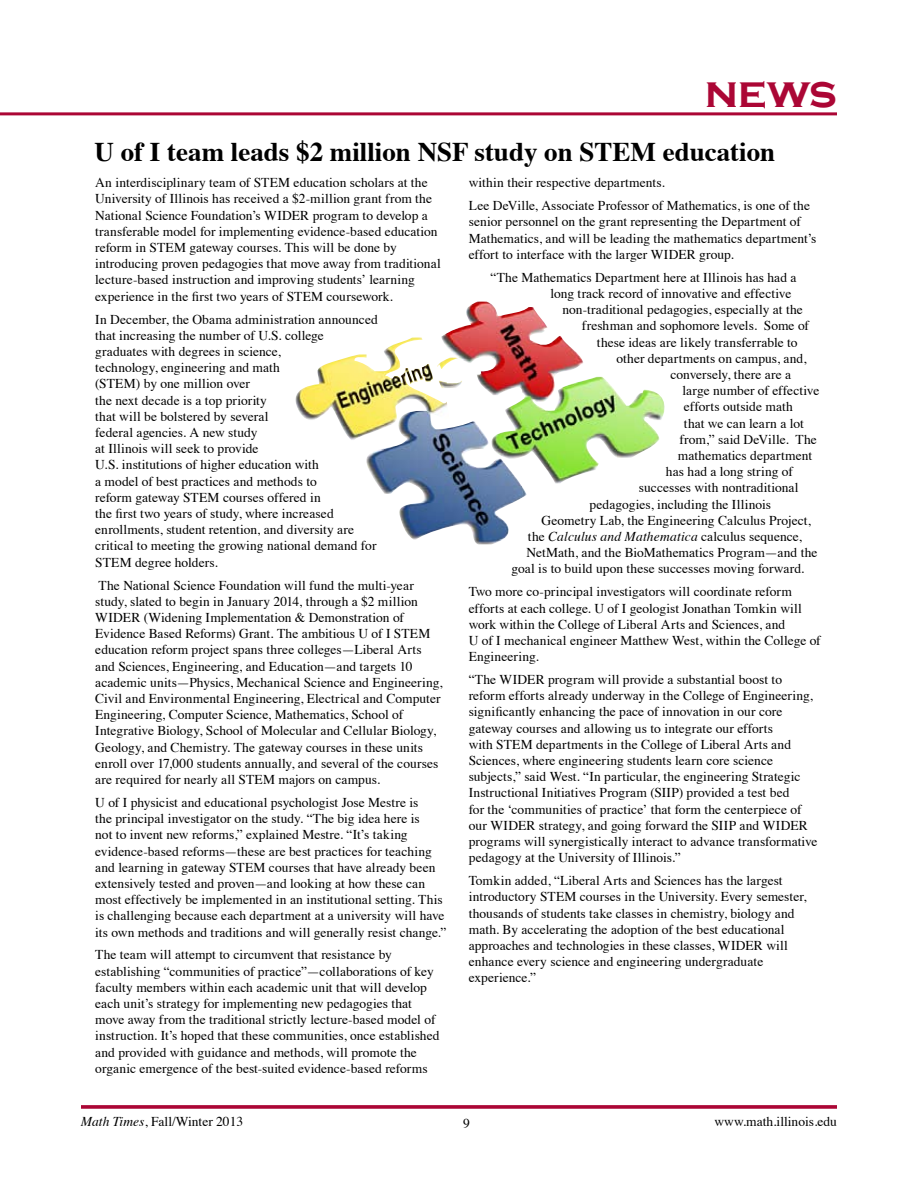
<style>
.page{position:relative;width:918px;height:1188px;background:#fff}
.page>*{position:absolute;margin:0;border:0;box-sizing:border-box;transform-origin:0 0}
.t1{font:700 45px "Copperplate Gothic";color:#ab0635}
.t2{font:700 27px "Times";color:#000}
.t3{font:13.5px/16.2px "Times";letter-spacing:.005em;color:#000}
.t4{font:italic 13.5px "Times";letter-spacing:.015em;color:#000}
.s1{font-style:normal}
.s2{font-style:italic}
</style>
<div class="page">
<hr style="left:81px;top:1106px;width:756px;height:2px;background:#ab0635">
<hr style="left:81px;top:1105px;width:756px;height:1px;background:#ab0635">
<hr style="left:0;top:112px;width:837px;height:3px;background:#ab0635">
<img style="left:295px;top:301px;width:370px;height:244px">
<h1 class="t1" style="left:705px;top:67px;width:134px">news</h1>
<h2 class="t2" style="left:94px;top:126px;width:682px">U of I team leads $2 million NSF study on STEM education</h2>
<p class="t3" style="left:95px;top:173px;width:347px">An interdisciplinary team of STEM education scholars at the University of Illinois has received a $2-million grant from the National Science Foundation’s WIDER program to develop a transferable model for implementing evidence-based education reform in STEM gateway courses. This will be done by introducing proven pedagogies that move away from traditional lecture-based instruction and improving students’ learning experience in the first two years of STEM coursework.</p>
<p class="t3" style="left:95px;top:310px;width:284px">In December, the Obama administration announced that increasing the number of U.S. college graduates with degrees in science,<br>technology, engineering and math<br>(STEM) by one million over<br>the next decade is a top priority<br>that will be bolstered by several<br>federal agencies. A new study<br>at Illinois will seek to provide<br>U.S. institutions of higher education with<br>a model of best practices and methods to<br>reform gateway STEM courses offered in<br>the first two years of study, where increased enrollments, student retention, and diversity are critical to meeting the growing national demand for STEM degree holders.</p>
<p class="t3" style="left:95px;top:576px;width:349px">The National Science Foundation will fund the multi-year study, slated to begin in January 2014, through a $2 million WIDER (Widening Implementation &amp; Demonstration of Evidence Based Reforms) Grant. The ambitious U of I STEM education reform project spans three colleges—Liberal Arts and Sciences, Engineering, and Education—and targets 10 academic units—Physics, Mechanical Science and Engineering, Civil and Environmental Engineering, Electrical and Computer Engineering, Computer Science, Mathematics, School of Integrative Biology, School of Molecular and Cellular Biology, Geology, and Chemistry. The gateway courses in these units enroll over 17,000 students annually, and several of the courses are required for nearly all STEM majors on campus.</p>
<p class="t3" style="left:95px;top:793px;width:353px">U of I physicist and educational psychologist Jose Mestre is<br>the principal investigator on the study. “The big idea here is<br>not to invent new reforms,” explained Mestre. “It’s taking evidence-based reforms—these are best practices for teaching and learning in gateway STEM courses that have already been extensively tested and proven—and looking at how these can most effectively be implemented in an institutional setting. This is challenging because each department at a university will have its own methods and traditions and will generally resist change.”</p>
<p class="t3" style="left:95px;top:946px;width:346px">The team will attempt to circumvent that resistance by establishing “communities of practice”—collaborations of key faculty members within each academic unit that will develop each unit’s strategy for implementing new pedagogies that move away from the traditional strictly lecture-based model of instruction. It’s hoped that these communities, once established and provided with guidance and methods, will promote the organic emergence of the best-suited evidence-based reforms</p>
<p class="t3" style="left:469px;top:170px;width:343px;line-height:23px">within their respective departments.<br>Lee DeVille, Associate Professor of Mathematics, is one of the</p>
<p class="t3" style="left:469px;top:213px;width:349px">senior personnel on the grant representing the Department of<br>Mathematics, and will be leading the mathematics department’s effort to interface with the larger WIDER group.</p>
<p class="t3" style="left:491px;top:268px;width:307px">“The Mathematics Department here at Illinois has had a</p>
<p class="t3" style="left:550px;top:284px;width:242px">long track record of innovative and effective</p>
<p class="t3" style="left:562px;top:300px;width:242px">non-traditional pedagogies, especially at the</p>
<p class="t3" style="left:582px;top:317px;width:229px">freshman and sophomore levels. Some of</p>
<p class="t3" style="left:597px;top:333px;width:202px">these ideas are likely transferrable to</p>
<p class="t3" style="left:616px;top:349px;width:192px">other departments on campus, and,</p>
<p class="t3" style="left:670px;top:365px;width:122px">conversely, there are a</p>
<p class="t3" style="left:682px;top:381px;width:138px">large number of effective</p>
<p class="t3" style="left:684px;top:398px;width:110px">efforts outside math</p>
<p class="t3" style="left:684px;top:414px;width:121px">that we can learn a lot</p>
<p class="t3" style="left:679px;top:430px;width:139px">from,” said DeVille. The</p>
<p class="t3" style="left:678px;top:446px;width:136px">mathematics department</p>
<p class="t3" style="left:666px;top:462px;width:129px">has had a long string of</p>
<p class="t3" style="left:639px;top:479px;width:161px">successes with nontraditional</p>
<p class="t3" style="left:589px;top:495px;width:183px">pedagogies, including the Illinois</p>
<p class="t3" style="left:541px;top:511px;width:271px">Geometry Lab, the Engineering Calculus Project,</p>
<p class="t4" style="left:528px;top:525px;width:275px"><span class="s1">the</span> Calculus and Mathematica <span class="s1">calculus sequence,</span></p>
<p class="t3" style="left:526px;top:543px;width:292px">NetMath, and the BioMathematics Program—and the</p>
<p class="t3" style="left:511px;top:560px;width:294px">goal is to build upon these successes moving forward.</p>
<p class="t3" style="left:469px;top:583px;width:354px">Two more co-principal investigators will coordinate reform efforts at each college. U of I geologist Jonathan Tomkin will work within the College of Liberal Arts and Sciences, and<br>U of I mechanical engineer Matthew West, within the College of Engineering.</p>
<p class="t3" style="left:469px;top:670px;width:350px">“The WIDER program will provide a substantial boost to reform efforts already underway in the College of Engineering, significantly enhancing the pace of innovation in our core gateway courses and allowing us to integrate our efforts<br>with STEM departments in the College of Liberal Arts and Sciences, where engineering students learn core science subjects,” said West. “In particular, the engineering Strategic Instructional Initiatives Program (SIIP) provided a test bed<br>for the ‘communities of practice’ that form the centerpiece of our WIDER strategy, and going forward the SIIP and WIDER programs will synergistically interact to advance transformative pedagogy at the University of Illinois.”</p>
<p class="t3" style="left:469px;top:871px;width:339px">Tomkin added, “Liberal Arts and Sciences has the largest introductory STEM courses in the University. Every semester, thousands of students take classes in chemistry, biology and math. By accelerating the adoption of the best educational approaches and technologies in these classes, WIDER will enhance every science and engineering undergraduate experience.”</p>
<p class="t3" style="left:81px;top:1112px;width:164px"><span class="s2">Math Times</span>, Fall/Winter 2013</p>
<p class="t3" style="left:463px;top:1114px;width:8px">9</p>
<p class="t3" style="left:715px;top:1112px;width:124px">www.math.illinois.edu</p>
</div>
